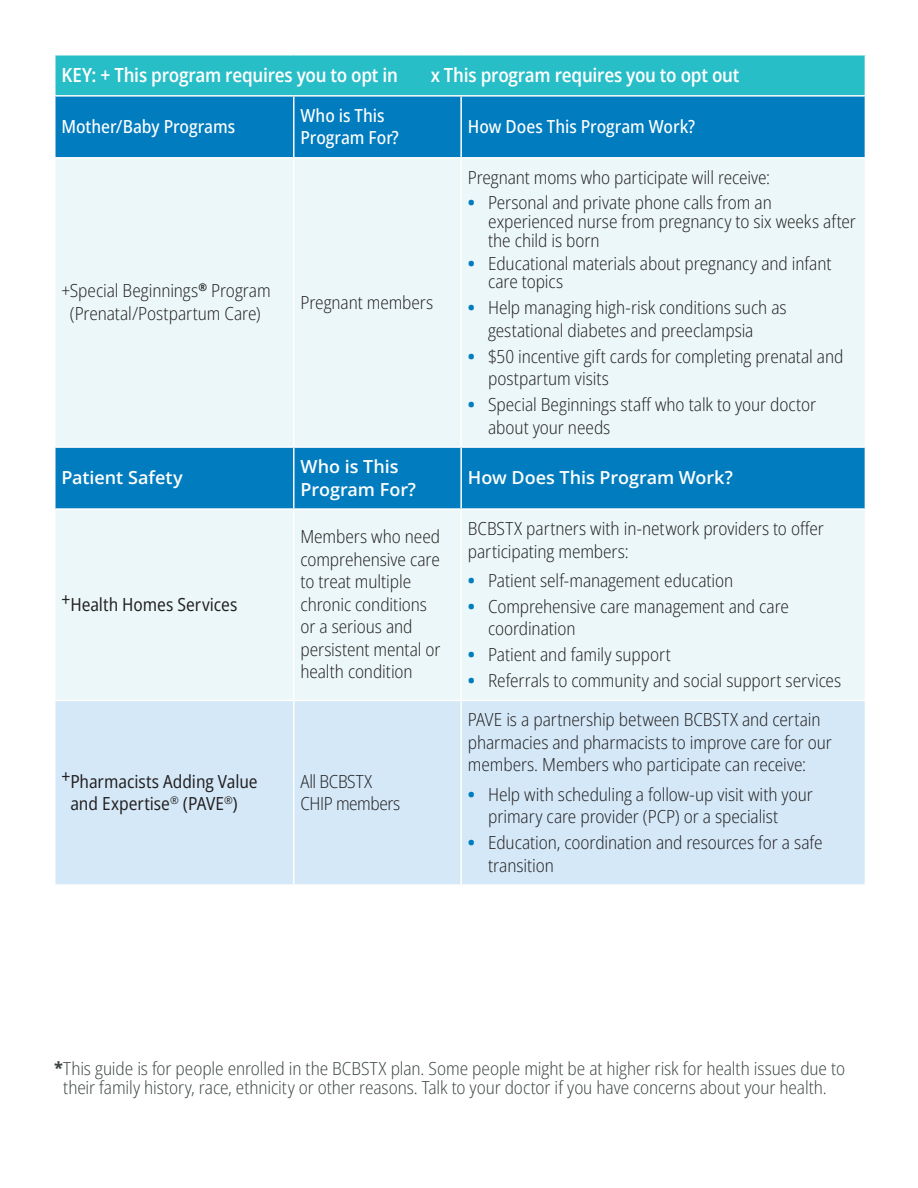
<style>
.page{position:relative;width:918px;height:1188px;background:#fff}
.page>*{position:absolute;margin:0;border:0;box-sizing:border-box;transform-origin:0 0}
.table_heading__H2{font:600 semi-condensed 19.5px "Open Sans";letter-spacing:-.015em;color:#fff}
.table_bullets_first{font:300 semi-condensed 18px/22.5px "Open Sans";letter-spacing:-.005em;color:#231f20}
.table_body{font:300 semi-condensed 18px/22.5px "Open Sans";letter-spacing:-.005em;color:#231f20}
.legal_lines{font:300 semi-condensed 18px/18.9px "Open Sans";letter-spacing:-.005em;color:#3b4543;text-align:center}
.table_body-2{font:semi-condensed 18px/22.5px "Open Sans";letter-spacing:-.005em;color:#231f20}
.table_body_medium{font:500 semi-condensed 18px/22.5px "Open Sans";letter-spacing:-.005em;color:#fff}
.body_start_here__P{font:600 18px/22.5px "Open Sans";letter-spacing:-.005em;color:#fff}
.s1{font-weight:700;font-stretch:normal;color:#007cbf}
.s2{font-weight:700}
</style>
<div class="page">
<div style="left:55px;top:55px;width:810px;height:41px;background:#28bec7"></div>
<div style="left:56px;top:97px;width:809px;height:60px;background:#007cbf"></div>
<svg style="left:56px;top:159px;width:809px;height:541px;background:#d0e9f1"></svg>
<div style="left:56px;top:701px;width:809px;height:183px;background:#d4e8f7"></div>
<hr style="left:54px;top:54px;width:240px;height:2px;background:#fff">
<hr style="left:54px;top:56px;width:2px;height:39px;background:#fff">
<hr style="left:294px;top:54px;width:167px;height:2px;background:#fff">
<hr style="left:461px;top:54px;width:405px;height:2px;background:#fff">
<hr style="left:54px;top:95px;width:240px;height:2px;background:#fff">
<hr style="left:294px;top:95px;width:167px;height:2px;background:#fff">
<hr style="left:293px;top:97px;width:2px;height:60px;background:#fff">
<hr style="left:461px;top:95px;width:405px;height:2px;background:#fff">
<hr style="left:460px;top:97px;width:2px;height:60px;background:#fff">
<hr style="left:293px;top:159px;width:2px;height:287px;background:#fff">
<hr style="left:460px;top:159px;width:2px;height:287px;background:#fff">
<hr style="left:54px;top:446px;width:240px;height:2px;background:#fff">
<hr style="left:294px;top:446px;width:167px;height:2px;background:#fff">
<hr style="left:293px;top:448px;width:2px;height:60px;background:#fff">
<hr style="left:461px;top:446px;width:405px;height:2px;background:#fff">
<hr style="left:460px;top:448px;width:2px;height:60px;background:#fff">
<hr style="left:54px;top:508px;width:240px;height:2px;background:#fff">
<hr style="left:294px;top:508px;width:167px;height:2px;background:#fff">
<hr style="left:293px;top:510px;width:2px;height:190px;background:#fff">
<hr style="left:461px;top:508px;width:405px;height:2px;background:#fff">
<hr style="left:460px;top:510px;width:2px;height:190px;background:#fff">
<hr style="left:293px;top:701px;width:2px;height:183px;background:#fff">
<hr style="left:460px;top:701px;width:2px;height:183px;background:#fff">
<h2 class="table_heading__H2" style="left:62px;top:62px;width:338px">KEY: + This program requires you to opt in</h2>
<h2 class="table_heading__H2" style="left:431px;top:62px;width:310px">x This program requires you to opt out</h2>
<p class="table_body_medium" style="left:62px;top:115px;width:175px">Mother/Baby Programs</p>
<p class="table_body_medium" style="left:301px;top:104px;width:100px">Who is This<br>Program For?</p>
<p class="table_body_medium" style="left:468px;top:115px;width:229px">How Does This Program Work?</p>
<p class="table_body" style="left:62px;top:279px;width:211px;text-align:center">+Special Beginnings<sup>®</sup> Program (Prenatal/Postpartum Care)</p>
<p class="table_body" style="left:301px;top:290px;width:134px">Pregnant members</p>
<p class="table_body" style="left:468px;top:166px;width:304px">Pregnant moms who participate will receive:</p>
<p class="table_bullets_first" style="left:488px;top:193px;width:369px;line-height:18.9px;text-indent:-20px"><span class="s1">•</span> Personal and private phone calls from an experienced nurse from pregnancy to six weeks after the child is born</p>
<p class="table_bullets_first" style="left:488px;top:253px;width:345px;line-height:18.9px;text-indent:-20px"><span class="s1">•</span> Educational materials about pregnancy and infant care topics</p>
<p class="table_bullets_first" style="left:488px;top:296px;width:300px;text-indent:-20px"><span class="s1">•</span> Help managing high-risk conditions such as gestational diabetes and preeclampsia</p>
<p class="table_bullets_first" style="left:488px;top:344px;width:357px;text-indent:-20px"><span class="s1">•</span> $50 incentive gift cards for completing prenatal and postpartum visits</p>
<p class="table_bullets_first" style="left:488px;top:393px;width:329px;text-indent:-20px"><span class="s1">•</span> Special Beginnings staff who talk to your doctor about your needs</p>
<p class="body_start_here__P" style="left:62px;top:466px;width:123px">Patient Safety</p>
<p class="body_start_here__P" style="left:301px;top:455px;width:117px">Who is This<br>Program For?</p>
<p class="body_start_here__P" style="left:468px;top:466px;width:267px">How Does This Program Work?</p>
<p class="table_body-2" style="left:62px;top:593px;width:177px">+Health Homes Services</p>
<p class="table_body" style="left:301px;top:525px;width:142px">Members who need comprehensive care to treat multiple chronic conditions or a serious and persistent mental or health condition</p>
<p class="table_body" style="left:468px;top:517px;width:357px">BCBSTX partners with in-network providers to offer participating members:</p>
<p class="table_bullets_first" style="left:468px;top:569px;width:267px"><span class="s1">•</span> Patient self-management education</p>
<p class="table_bullets_first" style="left:488px;top:594px;width:302px;text-indent:-20px"><span class="s1">•</span> Comprehensive care management and care coordination</p>
<p class="table_bullets_first" style="left:468px;top:643px;width:204px"><span class="s1">•</span> Patient and family support</p>
<p class="table_bullets_first" style="left:468px;top:669px;width:375px"><span class="s1">•</span> Referrals to community and social support services</p>
<p class="table_body-2" style="left:70px;top:769px;width:189px;text-indent:-9px">+Pharmacists Adding Value and Expertise<sup>®</sup> (PAVE<sup>®</sup>)</p>
<p class="table_body" style="left:301px;top:769px;width:101px">All BCBSTX<br>CHIP members</p>
<p class="table_body" style="left:468px;top:708px;width:366px">PAVE is a partnership between BCBSTX and certain pharmacies and pharmacists to improve care for our members. Members who participate can receive:</p>
<p class="table_bullets_first" style="left:488px;top:782px;width:326px;text-indent:-20px"><span class="s1">•</span> Help with scheduling a follow-up visit with your primary care provider (PCP) or a specialist</p>
<p class="table_bullets_first" style="left:488px;top:831px;width:336px;text-indent:-20px"><span class="s1">•</span> Education, coordination and resources for a safe transition</p>
<p class="legal_lines" style="left:54px;top:1058px;width:793px"><span class="s2">*</span>This guide is for people enrolled in the BCBSTX plan. Some people might be at higher risk for health issues due to their family history, race, ethnicity or other reasons. Talk to your doctor if you have concerns about your health.</p>
</div>
